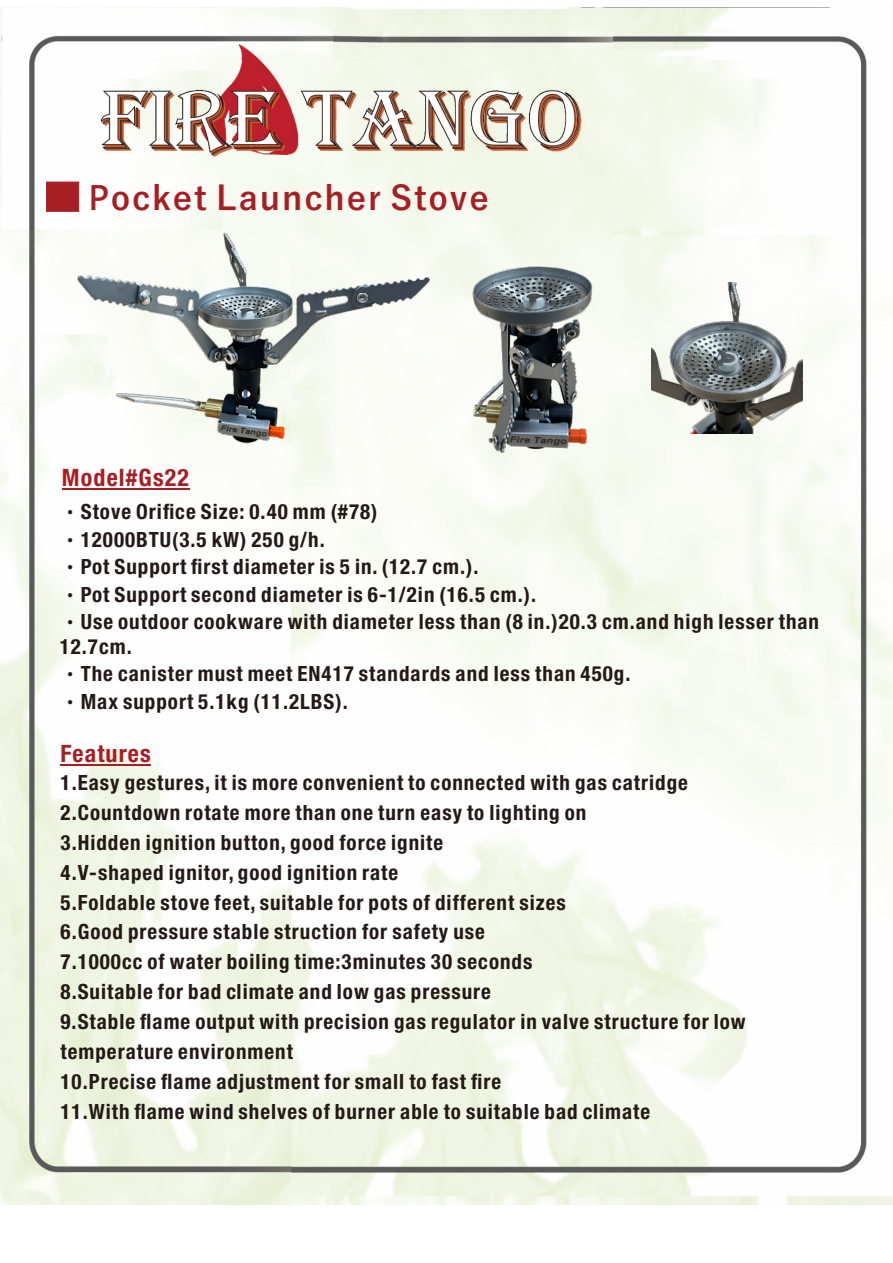
<style>
.page{position:relative;width:893px;height:1263px;background:#fff}
.page>*{position:absolute;margin:0;border:0;box-sizing:border-box;transform-origin:0 0}
.t1{font:700 33px "Yu Gothic";letter-spacing:.055em;color:#a51f24}
.t2{font:700 condensed 24px "Helvetica Neue";letter-spacing:.05em;color:#a51f24}
.t3{font:700 condensed 21px/29.8px "Helvetica Neue";letter-spacing:.05em;color:#231916}
.s1{font-family:"Microsoft Jheng Hei"}
.s2{font-family:"Ming Li U";font-weight:400;font-stretch:normal}
</style>
<div class="page">
<img style="left:0;top:7px;width:893px;height:1197px">
<svg style="left:46px;top:181px;width:34px;height:31px"></svg>
<img style="left:71px;top:220px;width:365px;height:231px">
<img style="left:466px;top:255px;width:134px;height:206px">
<img style="left:651px;top:283px;width:151px;height:151px">
<img style="left:101px;top:44px;width:481px;height:128px">
<hr style="left:62px;top:489px;width:127px;height:1px;background:#a51f24">
<hr style="left:61px;top:764px;width:90px;height:1px;background:#a51f24">
<h1 class="t1" style="left:88px;top:181px;width:402px"><span class="s1">P</span>ocket Launcher Stove</h1>
<p class="t2" style="left:62px;top:468px;width:129px">Model#Gs22</p>
<p class="t3" style="left:60px;top:499px;width:319px"><span class="s2">•</span>Stove Orifice Size: 0.40 mm (#78)</p>
<p class="t3" style="left:60px;top:526px;width:267px"><span class="s2">•</span>12000BTU(3.5 kW) 250 g/h.</p>
<p class="t3" style="left:60px;top:553px;width:420px"><span class="s2">•</span>Pot Support first diameter is 5 in. (12.7 cm.).</p>
<p class="t3" style="left:60px;top:581px;width:478px"><span class="s2">•</span>Pot Support second diameter is 6-1/2in (16.5 cm.).</p>
<p class="t3" style="left:60px;top:611px;width:761px;line-height:24.9px"><span class="s2">•</span>Use outdoor cookware with diameter less than (8 in.)20.3 cm.and high lesser than<br>12.7cm.</p>
<p class="t3" style="left:60px;top:660px;width:572px"><span class="s2">•</span>The canister must meet EN417 standards and less than 450g.</p>
<p class="t3" style="left:60px;top:688px;width:289px"><span class="s2">•</span>Max support 5.1kg (11.2LBS).</p>
<p class="t2" style="left:61px;top:743px;width:92px">Features</p>
<p class="t3" style="left:61px;top:769px;width:687px">1.Easy gestures, it is more convenient to connected with gas catridge 2.Countdown rotate more than one turn easy to lighting on<br>3.Hidden ignition button, good force ignite<br>4.V-shaped ignitor, good ignition rate<br>5.Foldable stove feet, suitable for pots of different sizes<br>6.Good pressure stable struction for safety use<br>7.1000cc of water boiling time:3minutes 30 seconds<br>8.Suitable for bad climate and low gas pressure<br>9.Stable flame output with precision gas regulator in valve structure for low temperature environment<br>10.Precise flame adjustment for small to fast fire<br>11.With flame wind shelves of burner able to suitable bad climate</p>
</div>
